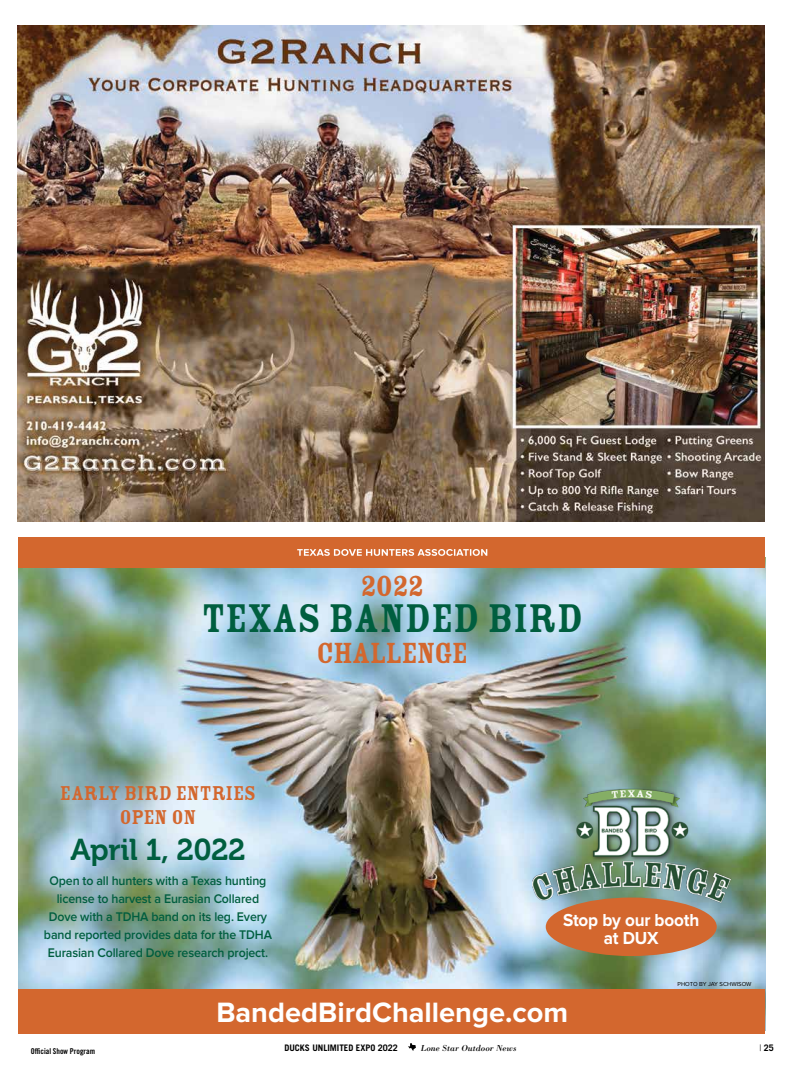
<style>
.page{position:relative;width:792px;height:1080px;background:#fff}
.page>*{position:absolute;margin:0;border:0;box-sizing:border-box;transform-origin:0 0}
.t1{font:44px "Rosewood Fill";letter-spacing:-.01em;color:#005e3f}
.t2{font:32px "Rosewood Fill";letter-spacing:-.04em;color:#d3672e}
.t3{font:30px "Museo 700";letter-spacing:-.01em;color:#005e3f}
.t4{font:700 29px "Proxima Nova";color:#fff}
.t5{font:22px/24px "Rosewood Fill";letter-spacing:-.01em;color:#d3672e;text-align:center}
.t6{font:700 18px/18px "Proxima Nova";letter-spacing:-.01em;color:#fff;text-align:center;scale:.95 1}
.t7{font:600 13px/18px "Proxima Nova";letter-spacing:-.01em;color:#005e3f;text-align:center;scale:.95 1}
.t8{font:700 9px "Trade Gothic";color:#000}
.t9{font:italic 9px "Bodoni";color:#000}
.t10{font:8px "Trade Gothic Bold Cond Twenty";color:#000}
.t11{font:6px "Proxima Nova";color:#000}
.s1{font-weight:300}
</style>
<div class="page">
<svg style="left:408px;top:1043px;width:8px;height:8px"></svg>
<img style="left:18px;top:25px;width:747px;height:497px">
<img style="left:18px;top:568px;width:748px;height:422px">
<div style="left:18px;top:538px;width:748px;height:30px;background:#d3672e"></div>
<svg style="left:297px;top:549px;width:190px;height:7px"></svg>
<div style="left:18px;top:990px;width:748px;height:44px;background:#d3672e"></div>
<img style="left:532px;top:786px;width:198px;height:118px">
<div style="left:546px;top:898px;width:171px;height:58px;background:#d3672e;border-radius:50%"></div>
<h2 class="t2" style="left:360px;top:568px;width:66px">2022</h2>
<h1 class="t1" style="left:201px;top:595px;width:384px">TEXAS BANDED BIRD</h1>
<h2 class="t2" style="left:316px;top:636px;width:154px">CHALLENGE</h2>
<h3 class="t5" style="left:60px;top:781px;width:198px">EARLY BIRD ENTRIES<br>OPEN ON</h3>
<h3 class="t3" style="left:70px;top:833px;width:177px">April 1, 2022</h3>
<p class="t7" style="left:44px;top:872px;width:242px">Open to all hunters with a Texas hunting license to harvest a Eurasian Collared Dove with a TDHA band on its leg. Every band reported provides data for the TDHA Eurasian Collared Dove research project.</p>
<h3 class="t6" style="left:563px;top:912px;width:145px">Stop by our booth at DUX</h3>
<p class="t11" style="left:678px;top:980px;width:75px">PHOTO BY JAY SCHWISOW</p>
<p class="t10" style="left:31px;top:1047px;width:66px">Official Show Program</p>
<h3 class="t4" style="left:216px;top:995px;width:353px">BandedBirdChallenge.com</h3>
<p class="t8" style="left:284px;top:1042px;width:115px">DUCKS UNLIMITED EXPO 2022</p>
<p class="t9" style="left:421px;top:1042px;width:97px">Lone Star Outdoor News</p>
<p class="t8" style="left:759px;top:1042px;width:16px"><span class="s1">|</span> 25</p>
</div>
